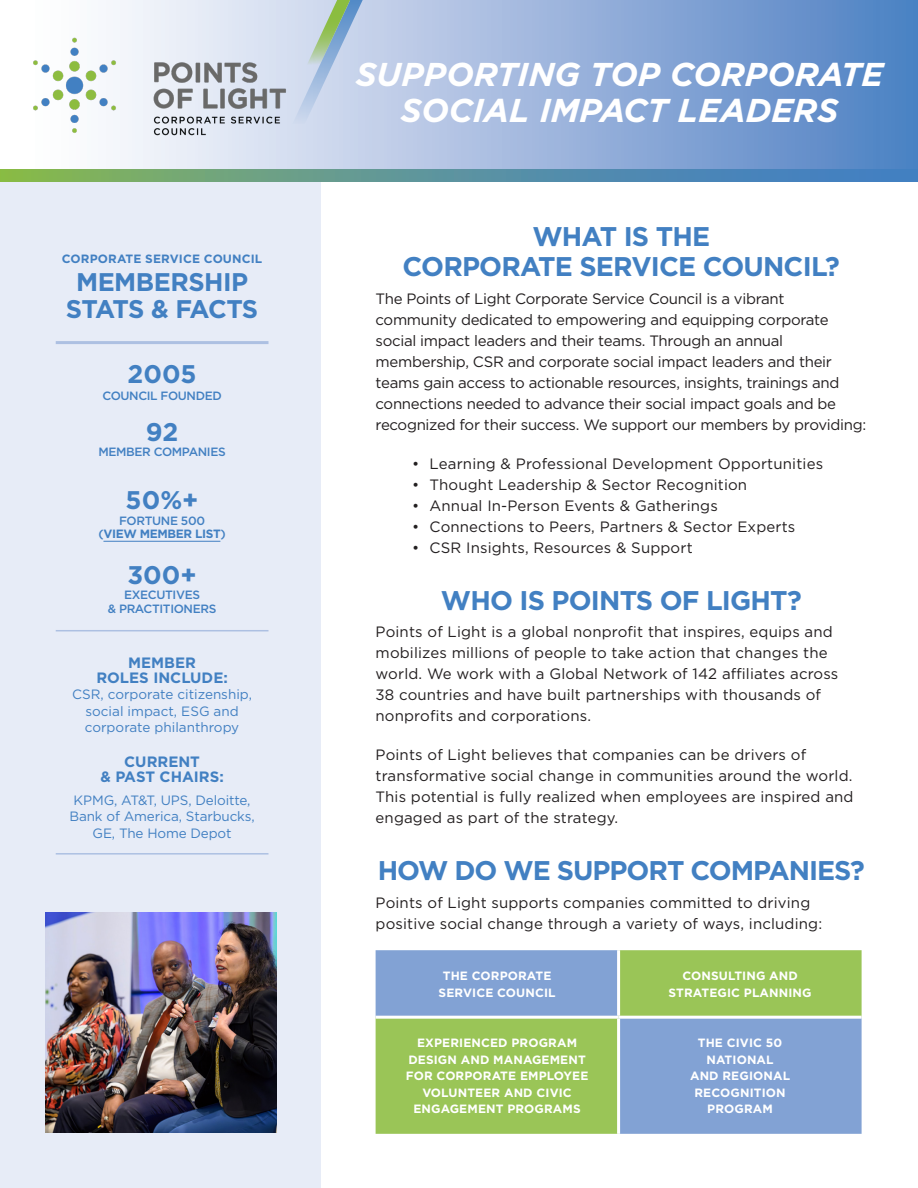
<style>
.page{position:relative;width:918px;height:1188px;background:#fff}
.page>*{position:absolute;margin:0;border:0;box-sizing:border-box;transform-origin:0 0}
.CSC_Title{font:italic 700 33px/36px "Gotham";color:#fff;text-align:center}
.CSC_Header1{font:700 27px/30px "Gotham";letter-spacing:-.03em;color:#4280c2;text-align:center}
.CSC_Stats_Header{font:700 25.5px/27px "Gotham";letter-spacing:-.02em;color:#4280c2;text-align:center}
.CSC_Stats_Numbers{font:700 25.5px "Gotham";color:#4280c2}
.CSC_Body{font:15px/21px "Gotham";letter-spacing:.01em;color:#231f20}
.CSC_Body-2{font:15px/21px "Gotham";letter-spacing:-.02em;color:#231f20}
.CSC_Stats_Subhead{font:700 15px/15px "Gotham";color:#4280c2;text-align:center}
.CSC_Stats_Body{font:13.5px/16.5px "Gotham";letter-spacing:-.01em;color:#4280c2;text-align:center}
.CSC_Support_Body{font:700 12px/16.5px "Gotham";letter-spacing:.01em;color:#fff;text-align:center}
.CSC_Stats_Labels{font:500 12px/13.5px "Gotham";letter-spacing:-.03em;color:#4280c2;text-align:center}
.CSC_Stats_Labels-2{font:700 12px/13.5px "Gotham";letter-spacing:-.03em;color:#4280c2;text-align:center}
.CSC_Stats_CSC{font:700 12px "Gotham";letter-spacing:.01em;color:#4280c2}
.s1{font-weight:500}
</style>
<div class="page">
<svg style="left:376px;top:950px;width:486px;height:184px;background:#8eb395"></svg>
<hr style="left:617px;top:950px;width:3px;height:66px;background:#fff">
<hr style="left:376px;top:1016px;width:243px;height:3px;background:#fff">
<hr style="left:619px;top:1016px;width:243px;height:3px;background:#fff">
<hr style="left:617px;top:1019px;width:3px;height:115px;background:#fff">
<div style="left:0;top:181px;width:321px;height:1007px;background:#e7ecf7"></div>
<hr style="left:56px;top:630px;width:212px;height:1px;background:#adc0e2">
<hr style="left:56px;top:853px;width:212px;height:2px;background:#adc0e2">
<hr style="left:56px;top:341px;width:212px;height:3px;background:#adc0e2">
<hr style="left:103px;top:541px;width:117px;height:1px;background:#4280c2">
<img style="left:46px;top:912px;width:230px;height:220px">
<svg style="left:113px;top:0;width:805px;height:169px;background:#93afd9"></svg>
<svg style="left:0;top:169px;width:918px;height:12px;background:#5e9696"></svg>
<img style="left:33px;top:28px;width:262px;height:117px">
<svg style="left:292px;top:0;width:79px;height:124px;background:#becfde"></svg>
<p class="CSC_Stats_CSC" style="left:62px;top:251px;width:202px">CORPORATE SERVICE COUNCIL</p>
<p class="CSC_Stats_Header" style="left:66px;top:269px;width:194px">MEMBERSHIP<br>STATS &amp; FACTS</p>
<p class="CSC_Stats_Numbers" style="left:128px;top:357px;width:71px">2005</p>
<p class="CSC_Stats_Labels" style="left:102px;top:388px;width:121px">COUNCIL FOUNDED</p>
<p class="CSC_Stats_Numbers" style="left:146px;top:415px;width:34px">92</p>
<p class="CSC_Stats_Labels" style="left:98px;top:445px;width:129px">MEMBER COMPANIES</p>
<p class="CSC_Stats_Numbers" style="left:126px;top:483px;width:74px">50%+</p>
<p class="CSC_Stats_Labels-2" style="left:99px;top:514px;width:129px"><span class="s1">FORTUNE 500 (</span>VIEW MEMBER LIST<span class="s1">)</span></p>
<p class="CSC_Stats_Numbers" style="left:127px;top:558px;width:71px">300+</p>
<p class="CSC_Stats_Labels" style="left:108px;top:588px;width:110px">EXECUTIVES<br>&amp; PRACTITIONERS</p>
<p class="CSC_Stats_Subhead" style="left:96px;top:655px;width:133px">MEMBER<br>ROLES INCLUDE:</p>
<p class="CSC_Stats_Body" style="left:72px;top:686px;width:181px">CSR, corporate citizenship, social impact, ESG and corporate philanthropy</p>
<p class="CSC_Stats_Subhead" style="left:100px;top:754px;width:125px">CURRENT<br>&amp; PAST CHAIRS:</p>
<p class="CSC_Stats_Body" style="left:70px;top:792px;width:187px">KPMG, AT&amp;T, UPS, Deloitte,<br>Bank of America, Starbucks,<br>GE, The Home Depot</p>
<p class="CSC_Title" style="left:356px;top:56px;width:529px">SUPPORTING TOP CORPORATE<br>SOCIAL IMPACT LEADERS</p>
<p class="CSC_Header1" style="left:403px;top:222px;width:439px">WHAT IS THE<br>CORPORATE SERVICE COUNCIL?</p>
<p class="CSC_Body-2" style="left:376px;top:288px;width:492px">The Points of Light Corporate Service Council is a vibrant community dedicated to empowering and equipping corporate social impact leaders and their teams. Through an annual membership, CSR and corporate social impact leaders and their teams gain access to actionable resources, insights, trainings and connections needed to advance their social impact goals and be recognized for their success. We support our members by providing:</p>
<p class="CSC_Body" style="left:412px;top:452px;width:413px">• Learning &amp; Professional Development Opportunities</p>
<p class="CSC_Body" style="left:412px;top:473px;width:337px">• Thought Leadership &amp; Sector Recognition</p>
<p class="CSC_Body" style="left:412px;top:494px;width:307px">• Annual In-Person Events &amp; Gatherings</p>
<p class="CSC_Body" style="left:412px;top:515px;width:385px">• Connections to Peers, Partners &amp; Sector Experts</p>
<p class="CSC_Body" style="left:412px;top:536px;width:282px">• CSR Insights, Resources &amp; Support</p>
<p class="CSC_Header1" style="left:441px;top:585px;width:362px">WHO IS POINTS OF LIGHT?</p>
<p class="CSC_Body" style="left:376px;top:621px;width:464px">Points of Light is a global nonprofit that inspires, equips and mobilizes millions of people to take action that changes the world. We work with a Global Network of 142 affiliates across 38 countries and have built partnerships with thousands of nonprofits and corporations.</p>
<p class="CSC_Body" style="left:376px;top:744px;width:479px">Points of Light believes that companies can be drivers of transformative social change in communities around the world.<br>This potential is fully realized when employees are inspired and engaged as part of the strategy.</p>
<p class="CSC_Header1" style="left:378px;top:855px;width:488px">HOW DO WE SUPPORT COMPANIES?</p>
<p class="CSC_Body" style="left:376px;top:891px;width:448px">Points of Light supports companies committed to driving positive social change through a variety of ways, including:</p>
<p class="CSC_Support_Body" style="left:439px;top:968px;width:119px">THE CORPORATE<br>SERVICE COUNCIL</p>
<p class="CSC_Support_Body" style="left:669px;top:968px;width:144px">CONSULTING AND<br>STRATEGIC PLANNING</p>
<p class="CSC_Support_Body" style="left:406px;top:1035px;width:184px">EXPERIENCED PROGRAM<br>DESIGN AND MANAGEMENT<br>FOR CORPORATE EMPLOYEE<br>VOLUNTEER AND CIVIC<br>ENGAGEMENT PROGRAMS</p>
<p class="CSC_Support_Body" style="left:690px;top:1035px;width:102px">THE CIVIC 50<br>NATIONAL<br>AND REGIONAL<br>RECOGNITION<br>PROGRAM</p>
</div>
